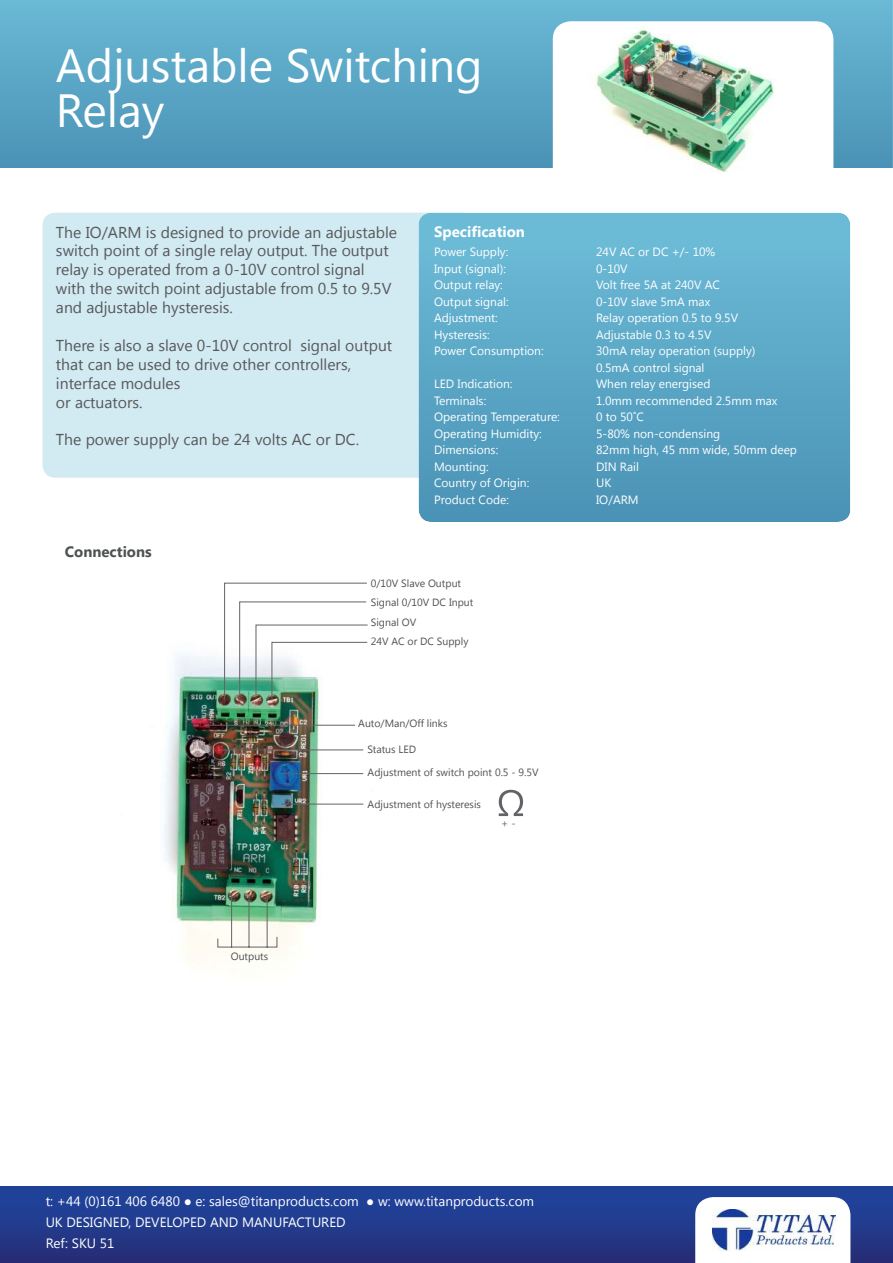
<style>
.page{position:relative;width:893px;height:1263px;background:#fff}
.page>*{position:absolute;margin:0;border:0;box-sizing:border-box;transform-origin:0 0}
.t1{font:46.5px/45px "Segoe UI";color:#fff}
.t2{font:15.75px/18.9px "Segoe UI";color:#57585a}
.t3{font:700 15px "Segoe UI";color:#fff}
.t4{font:700 15px "Segoe UI";color:#4f5252}
.t5{font:13.5px/21px "Segoe UI";color:#fff}
.t6{font:12px/16.5px "Segoe UI";color:#fff}
.t7{font:10.5px/19.5px "Segoe UI";color:#4f5252}
.t8{font:10.5px "Segoe UI";color:#626366}
</style>
<div class="page">
<img style="left:164px;top:656px;width:124px;height:301px">
<img style="left:0;top:0;width:893px;height:168px">
<img style="left:0;top:1186px;width:893px;height:77px">
<svg style="left:695px;top:1197px;width:155px;height:66px"></svg>
<img style="left:712px;top:1210px;width:124px;height:40px">
<div style="left:553px;top:21px;width:280px;height:175px;background:#fff;border-radius:18px"></div>
<div style="left:43px;top:213px;width:431px;height:265px;background:#d2eaf2;border-radius:13px"></div>
<img style="left:418px;top:213px;width:432px;height:309px">
<img style="left:205px;top:582px;width:163px;height:366px">
<svg style="left:499px;top:790px;width:24px;height:26px"></svg>
<img style="left:595px;top:29px;width:180px;height:143px">
<h1 class="t1" style="left:56px;top:47px;width:428px">Adjustable Switching<br>Relay</h1>
<h2 class="t2" style="left:56px;top:224px;width:343px">The IO/ARM is designed to provide an adjustable switch point of a single relay output. The output relay is operated from a 0-10V control signal with the switch point adjustable from 0.5 to 9.5V and adjustable hysteresis.</h2>
<h2 class="t2" style="left:56px;top:337px;width:338px">There is also a slave 0-10V control signal output that can be used to drive other controllers, interface modules<br>or actuators.</h2>
<h2 class="t2" style="left:56px;top:432px;width:305px">The power supply can be 24 volts AC or DC.</h2>
<p class="t4" style="left:65px;top:541px;width:88px">Connections</p>
<p class="t3" style="left:434px;top:221px;width:92px">Specification</p>
<p class="t6" style="left:434px;top:245px;width:76px">Power Supply:</p>
<p class="t6" style="left:596px;top:245px;width:121px">24V AC or DC +/- 10%</p>
<p class="t6" style="left:434px;top:261px;width:73px">Input (signal):</p>
<p class="t6" style="left:596px;top:261px;width:33px">0-10V</p>
<p class="t6" style="left:434px;top:278px;width:70px">Output relay:</p>
<p class="t6" style="left:596px;top:278px;width:125px">Volt free 5A at 240V AC</p>
<p class="t6" style="left:434px;top:294px;width:76px">Output signal:</p>
<p class="t6" style="left:596px;top:294px;width:116px">0-10V slave 5mA max</p>
<p class="t6" style="left:434px;top:311px;width:65px">Adjustment:</p>
<p class="t6" style="left:596px;top:311px;width:144px">Relay operation 0.5 to 9.5V</p>
<p class="t6" style="left:434px;top:327px;width:57px">Hysteresis:</p>
<p class="t6" style="left:596px;top:327px;width:117px">Adjustable 0.3 to 4.5V</p>
<p class="t6" style="left:434px;top:344px;width:111px">Power Consumption:</p>
<p class="t6" style="left:596px;top:344px;width:161px">30mA relay operation (supply)<br>0.5mA control signal</p>
<p class="t6" style="left:434px;top:377px;width:80px">LED Indication:</p>
<p class="t6" style="left:596px;top:377px;width:116px">When relay energised</p>
<p class="t6" style="left:434px;top:393px;width:54px">Terminals:</p>
<p class="t6" style="left:596px;top:393px;width:183px">1.0mm recommended 2.5mm max</p>
<p class="t6" style="left:434px;top:408px;width:127px">Operating Temperature:</p>
<p class="t6" style="left:596px;top:408px;width:49px">0 to 50˚C</p>
<p class="t6" style="left:434px;top:426px;width:109px">Operating Humidity:</p>
<p class="t6" style="left:596px;top:426px;width:126px">5-80% non-condensing</p>
<p class="t6" style="left:434px;top:443px;width:66px">Dimensions:</p>
<p class="t6" style="left:596px;top:443px;width:202px">82mm high, 45 mm wide, 50mm deep</p>
<p class="t6" style="left:434px;top:459px;width:56px">Mounting:</p>
<p class="t6" style="left:596px;top:459px;width:44px">DIN Rail</p>
<p class="t6" style="left:434px;top:476px;width:97px">Country of Origin:</p>
<p class="t6" style="left:596px;top:476px;width:17px">UK</p>
<p class="t6" style="left:434px;top:492px;width:76px">Product Code:</p>
<p class="t6" style="left:596px;top:492px;width:44px">IO/ARM</p>
<p class="t7" style="left:371px;top:574px;width:104px">0/10V Slave Output<br>Signal 0/10V DC Input<br>Signal OV<br>24V AC or DC Supply</p>
<p class="t7" style="left:358px;top:715px;width:91px">Auto/Man/Off links</p>
<p class="t7" style="left:368px;top:740px;width:50px">Status LED</p>
<p class="t7" style="left:368px;top:764px;width:173px">Adjustment of switch point 0.5 - 9.5V</p>
<p class="t7" style="left:368px;top:796px;width:115px">Adjustment of hysteresis</p>
<p class="t7" style="left:231px;top:948px;width:39px">Outputs</p>
<p class="t8" style="left:501px;top:819px;width:16px">+ -</p>
<p class="t5" style="left:46px;top:1190px;width:490px">t: +44 (0)161 406 6480 ● e: sales@titanproducts.com ● w: www.titanproducts.com<br>UK DESIGNED, DEVELOPED AND MANUFACTURED<br>Ref: SKU 51</p>
</div>
